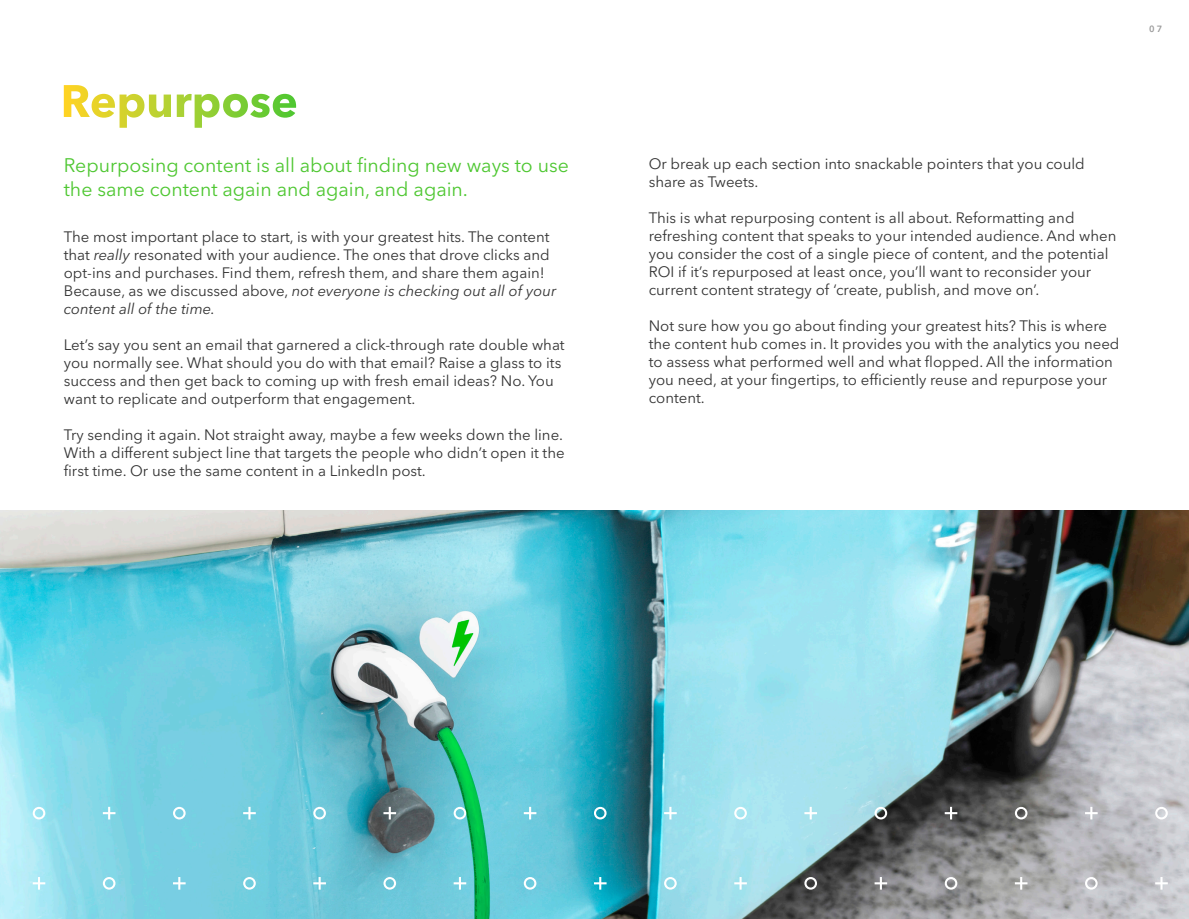
<style>
.page{position:relative;width:1189px;height:919px;background:#fff}
.page>*{position:absolute;margin:0;border:0;box-sizing:border-box;transform-origin:0 0}
.t1{font:19.5px/24px "Avenir Next LT Pro";color:#4ec731}
.t2{font:15px/18px "Avenir Next LT Pro";color:#333}
.t3{font:600 9px "Avenir Next LT Pro";color:#999}
.s1{font-style:italic}
</style>
<div class="page">
<img style="left:0;top:510px;width:1188px;height:408px">
<svg style="left:103px;top:876px;width:12px;height:13px"></svg>
<svg style="left:243px;top:876px;width:13px;height:13px"></svg>
<svg style="left:33px;top:806px;width:12px;height:13px"></svg>
<svg style="left:173px;top:806px;width:13px;height:13px"></svg>
<svg style="left:33px;top:876px;width:12px;height:13px"></svg>
<svg style="left:173px;top:876px;width:13px;height:13px"></svg>
<svg style="left:103px;top:806px;width:12px;height:13px"></svg>
<svg style="left:243px;top:806px;width:13px;height:13px"></svg>
<svg style="left:313px;top:806px;width:13px;height:13px"></svg>
<svg style="left:383px;top:876px;width:13px;height:13px"></svg>
<svg style="left:524px;top:876px;width:12px;height:13px"></svg>
<svg style="left:664px;top:876px;width:12px;height:13px"></svg>
<svg style="left:453px;top:806px;width:13px;height:13px"></svg>
<svg style="left:594px;top:806px;width:12px;height:13px"></svg>
<svg style="left:313px;top:876px;width:13px;height:13px"></svg>
<svg style="left:453px;top:876px;width:13px;height:13px"></svg>
<svg style="left:594px;top:876px;width:12px;height:13px"></svg>
<svg style="left:383px;top:806px;width:13px;height:13px"></svg>
<svg style="left:524px;top:806px;width:12px;height:13px"></svg>
<svg style="left:664px;top:806px;width:12px;height:13px"></svg>
<svg style="left:734px;top:806px;width:13px;height:13px"></svg>
<svg style="left:804px;top:876px;width:13px;height:13px"></svg>
<svg style="left:944px;top:876px;width:13px;height:13px"></svg>
<svg style="left:1085px;top:876px;width:12px;height:13px"></svg>
<svg style="left:874px;top:806px;width:13px;height:13px"></svg>
<svg style="left:1014px;top:806px;width:13px;height:13px"></svg>
<svg style="left:734px;top:876px;width:13px;height:13px"></svg>
<svg style="left:874px;top:876px;width:13px;height:13px"></svg>
<svg style="left:1014px;top:876px;width:13px;height:13px"></svg>
<svg style="left:804px;top:806px;width:13px;height:13px"></svg>
<svg style="left:944px;top:806px;width:13px;height:13px"></svg>
<svg style="left:1085px;top:806px;width:12px;height:13px"></svg>
<svg style="left:1155px;top:806px;width:12px;height:13px"></svg>
<svg style="left:1155px;top:876px;width:12px;height:13px"></svg>
<svg style="left:64px;top:85px;width:232px;height:33px"></svg>
<p class="t1" style="left:64px;top:153px;width:506px">Repurposing content is all about finding new ways to use the same content again and again, and again.</p>
<p class="t2" style="left:64px;top:228px;width:494px">The most important place to start, is with your greatest hits. The content that <span class="s1">really</span> resonated with your audience. The ones that drove clicks and opt-ins and purchases. Find them, refresh them, and share them again!<br>Because, as we discussed above, <span class="s1">not everyone is checking out all of your content all of the time.</span></p>
<p class="t2" style="left:64px;top:336px;width:502px">Let’s say you sent an email that garnered a click-through rate double what you normally see. What should you do with that email? Raise a glass to its success and then get back to coming up with fresh email ideas? No. You want to replicate and outperform that engagement.</p>
<p class="t2" style="left:64px;top:426px;width:502px;text-align:justify">Try sending it again. Not straight away, maybe a few weeks down the line.<br>With a different subject line that targets the people who didn’t open it the first time. Or use the same content in a LinkedIn post.</p>
<p class="t3" style="left:1148px;top:24px;width:15px">07</p>
<p class="t2" style="left:648px;top:154px;width:437px">Or break up each section into snackable pointers that you could share as Tweets.</p>
<p class="t2" style="left:648px;top:208px;width:469px">This is what repurposing content is all about. Reformatting and refreshing content that speaks to your intended audience. And when you consider the cost of a single piece of content, and the potential ROI if it’s repurposed at least once, you’ll want to reconsider your current content strategy of ‘create, publish, and move on’.</p>
<p class="t2" style="left:648px;top:316px;width:472px">Not sure how you go about finding your greatest hits? This is where the content hub comes in. It provides you with the analytics you need to assess what performed well and what flopped. All the information you need, at your fingertips, to efficiently reuse and repurpose your content.</p>
</div>
